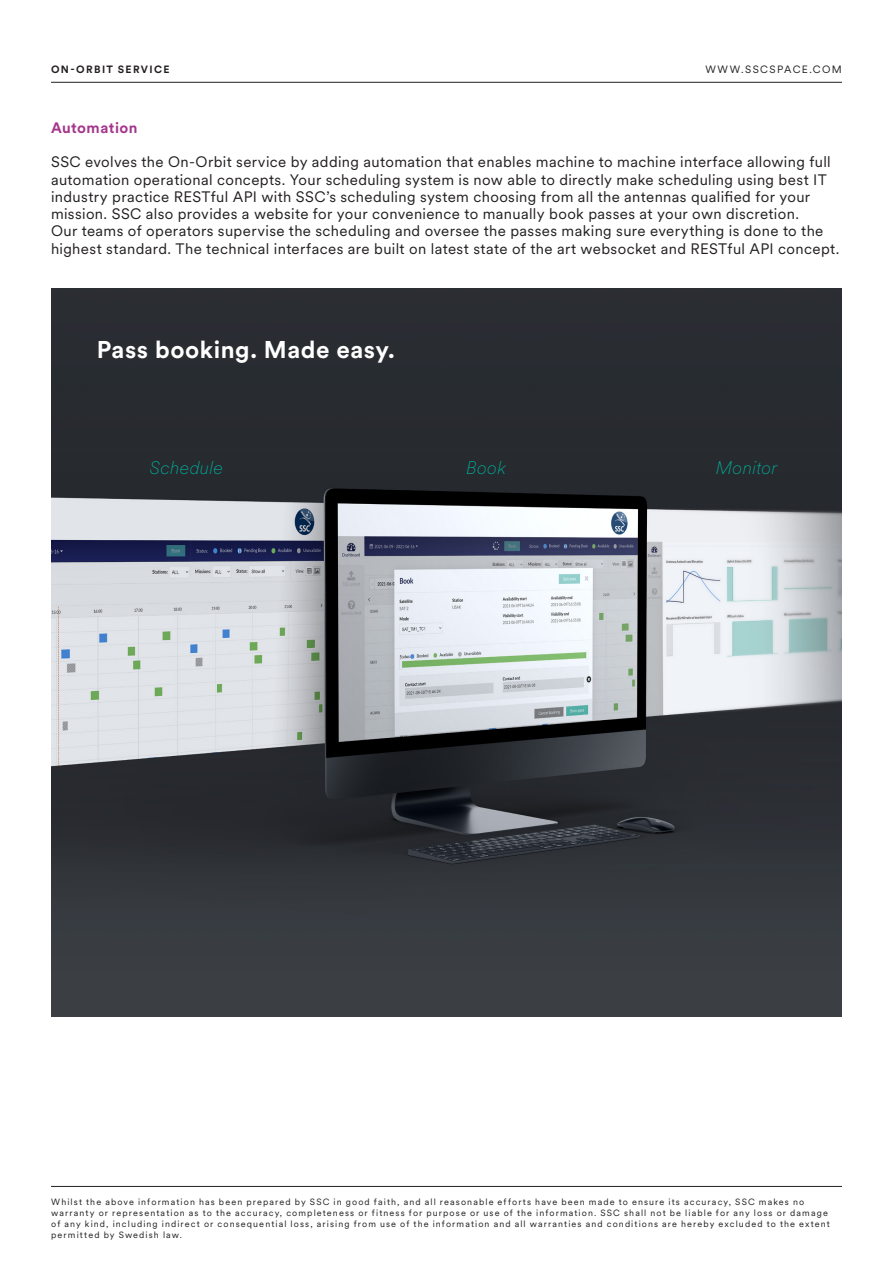
<style>
.page{position:relative;width:893px;height:1263px;background:#fff}
.page>*{position:absolute;margin:0;border:0;box-sizing:border-box;transform-origin:0 0}
.intro{font:700 24px "Circular XX";letter-spacing:.02em;color:#fff}
.intro-2{font:italic 100 18px "Circular XX";letter-spacing:.02em;color:#00ae9a}
.intro-3{font:15px/17.2px "Circular XX";letter-spacing:.025em;color:#231f20}
.intro-4{font:700 15px "Circular XX";letter-spacing:.03em;color:#a6368c}
.t1{font:10.5px "Circular XX";letter-spacing:.13em;color:#231f20}
.page_number{font:700 10.5px "Circular XX";letter-spacing:.13em;color:#231f20}
.page_number-2{font:9px/10.8px "Circular XX";letter-spacing:.125em;color:#231f20}
</style>
<div class="page">
<hr style="left:51px;top:82px;width:791px;height:1px;background:#231f20">
<img style="left:51px;top:288px;width:791px;height:729px">
<hr style="left:51px;top:1186px;width:791px;height:1px;background:#231f20">
<p class="page_number" style="left:51px;top:62px;width:120px">ON-ORBIT SERVICE</p>
<p class="t1" style="left:705px;top:62px;width:138px">WWW.SSCSPACE.COM</p>
<p class="intro-4" style="left:51px;top:117px;width:88px">Automation</p>
<p class="intro-3" style="left:51px;top:153px;width:781px">SSC evolves the On-Orbit service by adding automation that enables machine to machine interface allowing full automation operational concepts. Your scheduling system is now able to directly make scheduling using best IT industry practice RESTful API with SSC’s scheduling system choosing from all the antennas qualified for your mission. SSC also provides a website for your convenience to manually book passes at your own discretion.</p>
<p class="intro-3" style="left:51px;top:222px;width:790px">Our teams of operators supervise the scheduling and oversee the passes making sure everything is done to the highest standard. The technical interfaces are built on latest state of the art websocket and RESTful API concept.</p>
<p class="intro" style="left:97px;top:333px;width:299px">Pass booking. Made easy.</p>
<p class="intro-2" style="left:150px;top:455px;width:75px">Schedule</p>
<p class="intro-2" style="left:466px;top:455px;width:41px">Book</p>
<p class="intro-2" style="left:716px;top:455px;width:63px">Monitor</p>
<p class="page_number-2" style="left:51px;top:1196px;width:780px">Whilst the above information has been prepared by SSC in good faith, and all reasonable efforts have been made to ensure its accuracy, SSC makes no warranty or representation as to the accuracy, completeness or fitness for purpose or use of the information. SSC shall not be liable for any loss or damage of any kind, including indirect or consequential loss, arising from use of the information and all warranties and conditions are hereby excluded to the extent permitted by Swedish law.</p>
</div>
